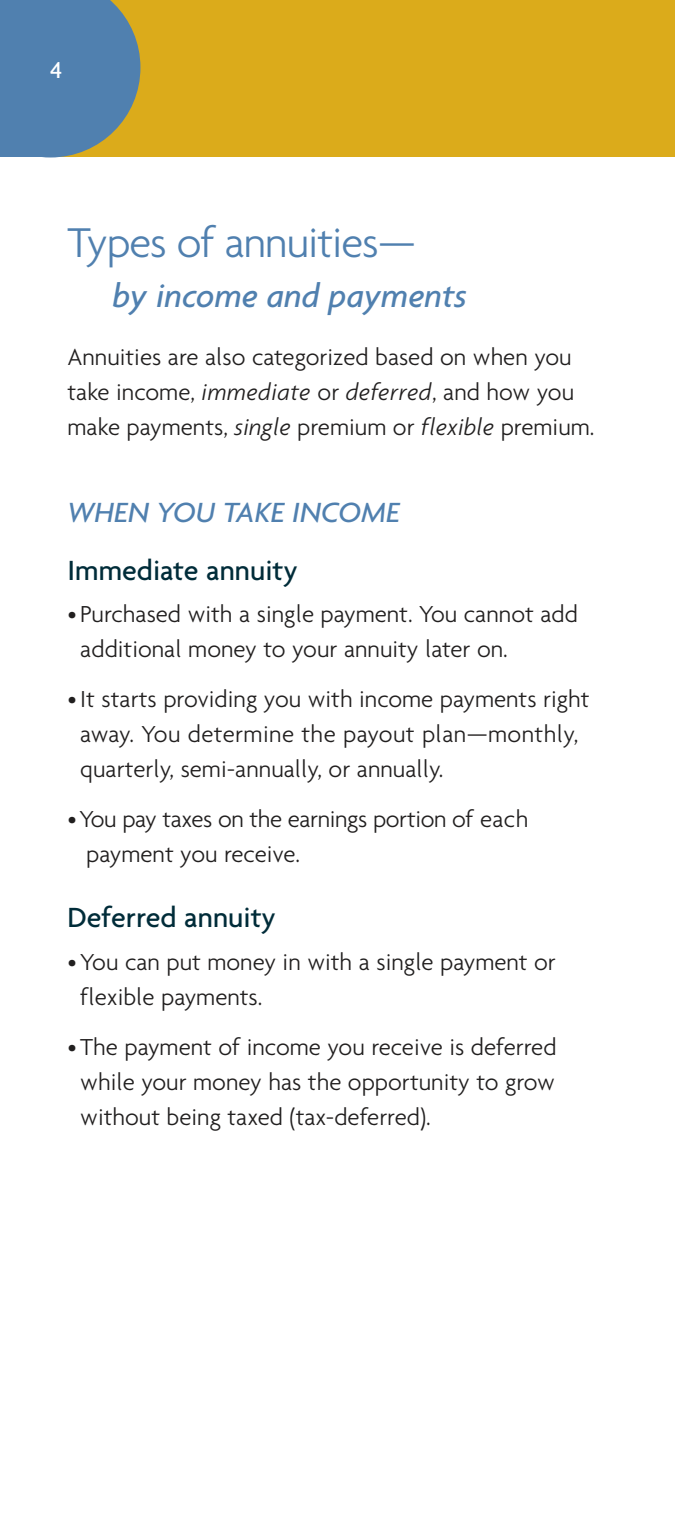
<style>
.page{position:relative;width:675px;height:1530px;background:#fff}
.page>*{position:absolute;margin:0;border:0;box-sizing:border-box;transform-origin:0 0}
.t1{font:300 45px "Agenda";letter-spacing:-.02em;color:#5080af}
.t2{font:italic 500 35px "Agenda";color:#5080af}
.t3{font:500 30px "Agenda";color:#002c39}
.t4{font:italic 500 30px "Agenda";color:#5080af}
.t5{font:300 25px/35px "Agenda";color:#211f1f}
.t6{font:500 25px "Agenda";color:#fff}
.s1{font-style:italic}
</style>
<div class="page">
<div style="left:0;top:0;width:675px;height:158px;background:#dbab1b"></div>
<svg style="left:49px;top:0;width:91px;height:158px"></svg>
<div style="left:0;top:0;width:49px;height:158px;background:#5080af"></div>
<p class="t6" style="left:50px;top:55px;width:14px">4</p>
<h1 class="t1" style="left:68px;top:215px;width:350px">Types of annuities—</h1>
<h2 class="t2" style="left:112px;top:275px;width:356px">by income and payments</h2>
<p class="t5" style="left:67px;top:339px;width:529px">Annuities are also categorized based on when you take income, <span class="s1">immediate</span> or <span class="s1">deferred</span>, and how you make payments, <span class="s1">single</span> premium or <span class="s1">flexible</span> premium.</p>
<p class="t4" style="left:68px;top:494px;width:334px">WHEN YOU TAKE INCOME</p>
<p class="t3" style="left:68px;top:552px;width:232px">Immediate annuity</p>
<p class="t5" style="left:80px;top:596px;width:499px;text-indent:-13px">• Purchased with a single payment. You cannot add additional money to your annuity later on.</p>
<p class="t5" style="left:80px;top:681px;width:511px;text-indent:-13px">•It starts providing you with income payments right away. You determine the payout plan—monthly, quarterly, semi-annually, or annually.</p>
<p class="t5" style="left:86px;top:801px;width:444px;text-indent:-19px">•You pay taxes on the earnings portion of each payment you receive.</p>
<p class="t3" style="left:68px;top:899px;width:210px">Deferred annuity</p>
<p class="t5" style="left:80px;top:944px;width:477px;text-indent:-13px">•You can put money in with a single payment or flexible payments.</p>
<p class="t5" style="left:80px;top:1029px;width:478px;text-align:justify;text-indent:-13px">• The payment of income you receive is deferred while your money has the opportunity to grow without being taxed (tax-deferred).</p>
</div>
